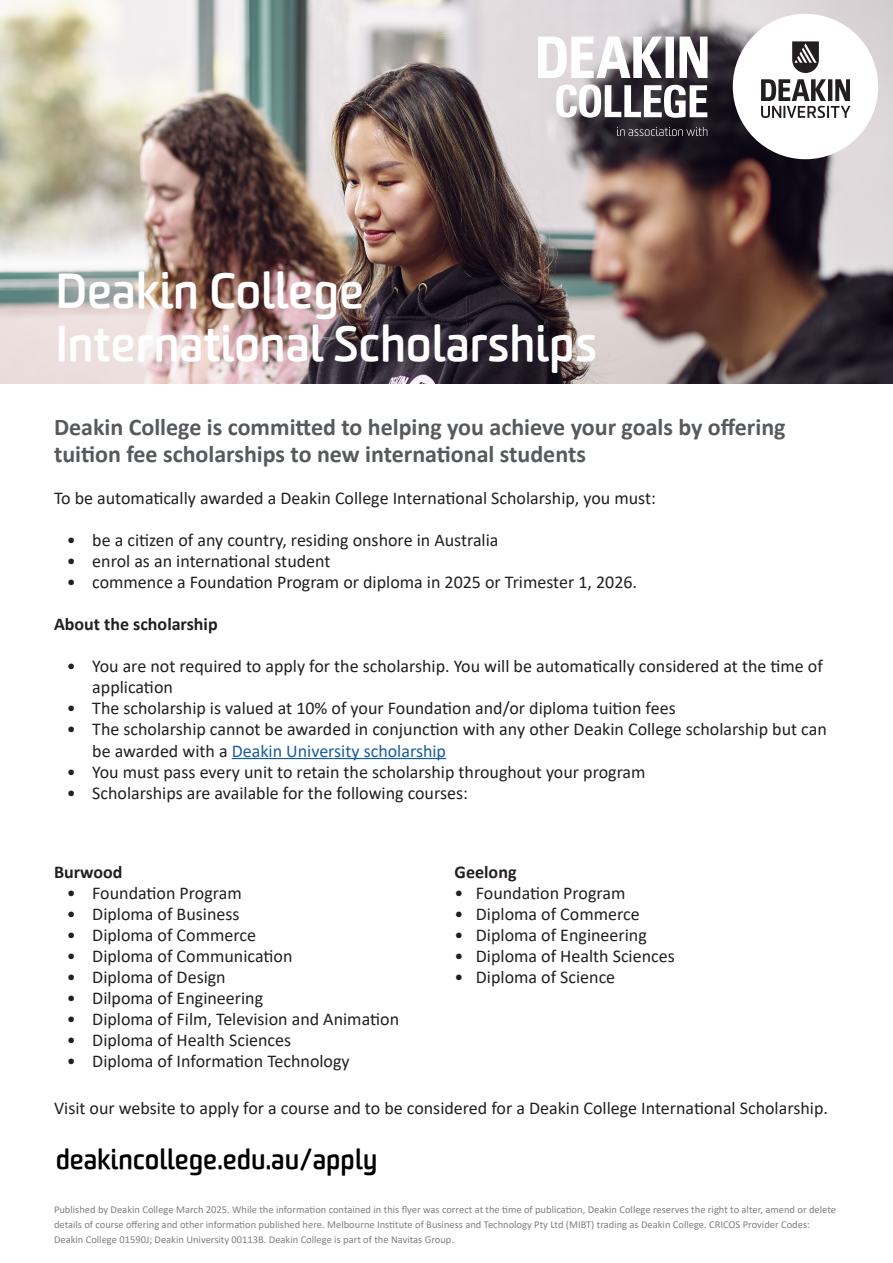
<style>
.page{position:relative;width:893px;height:1263px;background:#fff}
.page>*{position:absolute;margin:0;border:0;box-sizing:border-box;transform-origin:0 0}
.t1{font:700 48px/52.5px "Worldly";color:#fff}
.t2{font:700 27px "Worldly";color:#000}
.t3{font:700 24px/27px "Calibri";color:#575a5d}
.t4{font:18px/21px "Calibri";color:#231f20}
.t5{font:700 18px "Calibri";color:#231f20}
.t6{font:10.5px/15px "Calibri";color:#808080}
.s1{color:#175d9e}
</style>
<div class="page">
<hr style="left:232px;top:758px;width:214px;height:1px;background:#175d9e">
<img style="left:0;top:0;width:893px;height:383px">
<svg style="left:617px;top:127px;width:90px;height:9px"></svg>
<svg style="left:538px;top:37px;width:169px;height:41px"></svg>
<svg style="left:556px;top:85px;width:151px;height:33px"></svg>
<svg style="left:733px;top:14px;width:145px;height:145px"></svg>
<p class="t1" style="left:56px;top:266px;width:543px">Deakin College<br>International Scholarships</p>
<p class="t3" style="left:54px;top:414px;width:733px">Deakin College is committed to helping you achieve your goals by offering tuition fee scholarships to new international students</p>
<p class="t4" style="left:54px;top:487px;width:603px">To be automatically awarded a Deakin College International Scholarship, you must:</p>
<p class="t4" style="left:67px;top:529px;width:433px">• be a citizen of any country, residing onshore in Australia</p>
<p class="t4" style="left:67px;top:550px;width:265px">• enrol as an international student</p>
<p class="t4" style="left:67px;top:571px;width:572px">• commence a Foundation Program or diploma in 2025 or Trimester 1, 2026.</p>
<p class="t5" style="left:54px;top:612px;width:165px">About the scholarship</p>
<p class="t4" style="left:92px;top:655px;width:732px;text-indent:-26px">• You are not required to apply for the scholarship. You will be automatically considered at the time of application</p>
<p class="t4" style="left:67px;top:697px;width:610px">• The scholarship is valued at 10% of your Foundation and/or diploma tuition fees</p>
<p class="t4" style="left:92px;top:718px;width:736px;text-indent:-26px">• The scholarship cannot be awarded in conjunction with any other Deakin College scholarship but can be awarded with a <span class="s1">Deakin University scholarship</span></p>
<p class="t4" style="left:67px;top:760px;width:580px">• You must pass every unit to retain the scholarship throughout your program</p>
<p class="t4" style="left:67px;top:781px;width:403px">• Scholarships are available for the following courses:</p>
<p class="t5" style="left:54px;top:859px;width:70px">Burwood</p>
<p class="t4" style="left:67px;top:882px;width:177px">• Foundation Program</p>
<p class="t4" style="left:67px;top:903px;width:174px">• Diploma of Business</p>
<p class="t4" style="left:67px;top:924px;width:191px">• Diploma of Commerce</p>
<p class="t4" style="left:67px;top:945px;width:227px">• Diploma of Communication</p>
<p class="t4" style="left:67px;top:966px;width:160px">• Diploma of Design</p>
<p class="t4" style="left:67px;top:987px;width:198px">• Dilpoma of Engineering</p>
<p class="t4" style="left:67px;top:1008px;width:334px">• Diploma of Film, Television and Animation</p>
<p class="t4" style="left:67px;top:1029px;width:226px">• Diploma of Health Sciences</p>
<p class="t4" style="left:67px;top:1050px;width:284px">• Diploma of Information Technology</p>
<p class="t5" style="left:455px;top:859px;width:63px">Geelong</p>
<p class="t4" style="left:455px;top:882px;width:172px">• Foundation Program</p>
<p class="t4" style="left:455px;top:903px;width:187px">• Diploma of Commerce</p>
<p class="t4" style="left:455px;top:924px;width:194px">• Diploma of Engineering</p>
<p class="t4" style="left:455px;top:945px;width:222px">• Diploma of Health Sciences</p>
<p class="t4" style="left:455px;top:966px;width:162px">• Diploma of Science</p>
<p class="t4" style="left:54px;top:1096px;width:775px">Visit our website to apply for a course and to be considered for a Deakin College International Scholarship.</p>
<p class="t2" style="left:56px;top:1142px;width:323px">deakincollege.edu.au/apply</p>
<p class="t6" style="left:54px;top:1201px;width:783px">Published by Deakin College March 2025. While the information contained in this flyer was correct at the time of publication, Deakin College reserves the right to alter, amend or delete details of course offering and other information published here. Melbourne Institute of Business and Technology Pty Ltd (MIBT) trading as Deakin College. CRICOS Provider Codes:<br>Deakin College 01590J; Deakin University 00113B. Deakin College is part of the Navitas Group.</p>
</div>
